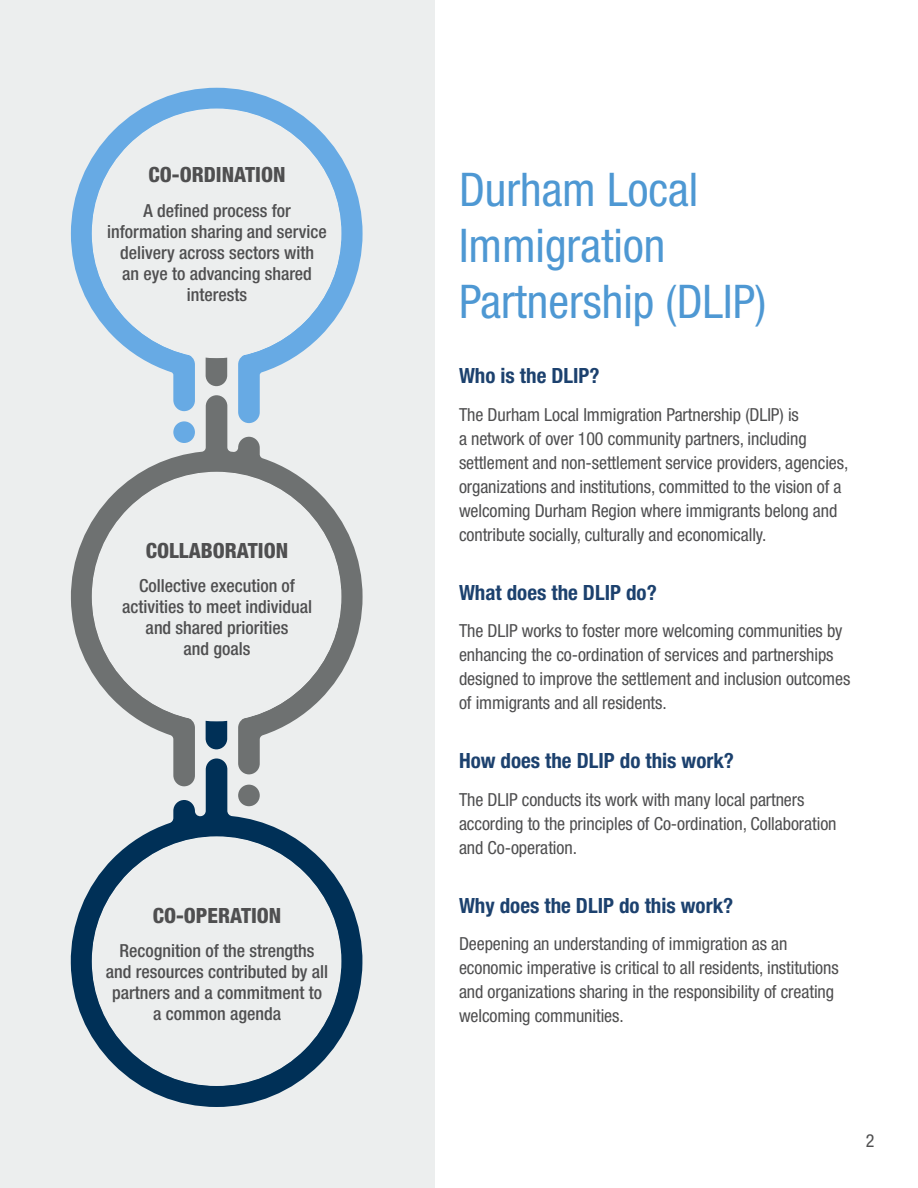
<style>
.page{position:relative;width:918px;height:1188px;background:#fff}
.page>*{position:absolute;margin:0;border:0;box-sizing:border-box;transform-origin:0 0}
.Section_Title{font:condensed 46.5px/55.8px "Helvetica Neue LT Std";color:#4e98d3}
.Section_Subtitle{font:700 condensed 21px "Helvetica Neue LT Std";color:#1c416e}
.Fact_Title{font:800 condensed 21px "Helvetica Neue LT Std";color:#4f4f50}
.Body_Copy{font:condensed 18px/24px "Helvetica Neue LT Std";letter-spacing:-.005em;color:#4f4f50}
.Fact_copy{font:500 condensed 18px/21px "Helvetica Neue LT Std";color:#4f4f50;text-align:center}
</style>
<div class="page">
<div style="left:0;top:0;width:434px;height:1188px;background:#eceeee"></div>
<svg style="left:71px;top:88px;width:292px;height:307px"></svg>
<svg style="left:71px;top:395px;width:292px;height:363px"></svg>
<svg style="left:71px;top:758px;width:292px;height:349px"></svg>
<svg style="left:92px;top:109px;width:249px;height:249px"></svg>
<svg style="left:92px;top:472px;width:249px;height:249px"></svg>
<svg style="left:92px;top:836px;width:249px;height:250px"></svg>
<h2 class="Fact_Title" style="left:149px;top:162px;width:138px">CO-ORDINATION</h2>
<p class="Fact_copy" style="left:107px;top:200px;width:221px">A defined process for information sharing and service delivery across sectors with<br>an eye to advancing shared interests</p>
<h2 class="Fact_Title" style="left:146px;top:537px;width:144px">COLLABORATION</h2>
<p class="Fact_copy" style="left:122px;top:575px;width:191px">Collective execution of activities to meet individual and shared priorities<br>and goals</p>
<h2 class="Fact_Title" style="left:153px;top:902px;width:130px">CO-OPERATION</h2>
<p class="Fact_copy" style="left:106px;top:940px;width:224px">Recognition of the strengths and resources contributed by all partners and a commitment to a common agenda</p>
<h1 class="Section_Title" style="left:459px;top:161px;width:309px">Durham Local<br>Immigration<br>Partnership (DLIP)</h1>
<p class="Section_Subtitle" style="left:459px;top:363px;width:142px">Who is the DLIP?</p>
<p class="Body_Copy" style="left:459px;top:402px;width:391px">The Durham Local Immigration Partnership (DLIP) is<br>a network of over 100 community partners, including settlement and non-settlement service providers, agencies, organizations and institutions, committed to the vision of a welcoming Durham Region where immigrants belong and contribute socially, culturally and economically.</p>
<p class="Section_Subtitle" style="left:459px;top:579px;width:199px">What does the DLIP do?</p>
<p class="Body_Copy" style="left:459px;top:619px;width:393px">The DLIP works to foster more welcoming communities by enhancing the co-ordination of services and partnerships designed to improve the settlement and inclusion outcomes of immigrants and all residents.</p>
<p class="Section_Subtitle" style="left:459px;top:748px;width:277px">How does the DLIP do this work?</p>
<p class="Body_Copy" style="left:459px;top:787px;width:379px">The DLIP conducts its work with many local partners according to the principles of Co-ordination, Collaboration and Co-operation.</p>
<p class="Section_Subtitle" style="left:459px;top:892px;width:276px">Why does the DLIP do this work?</p>
<p class="Body_Copy" style="left:459px;top:932px;width:381px">Deepening an understanding of immigration as an economic imperative is critical to all residents, institutions and organizations sharing in the responsibility of creating welcoming communities.</p>
<p class="Body_Copy" style="left:866px;top:1129px;width:10px">2</p>
</div>
